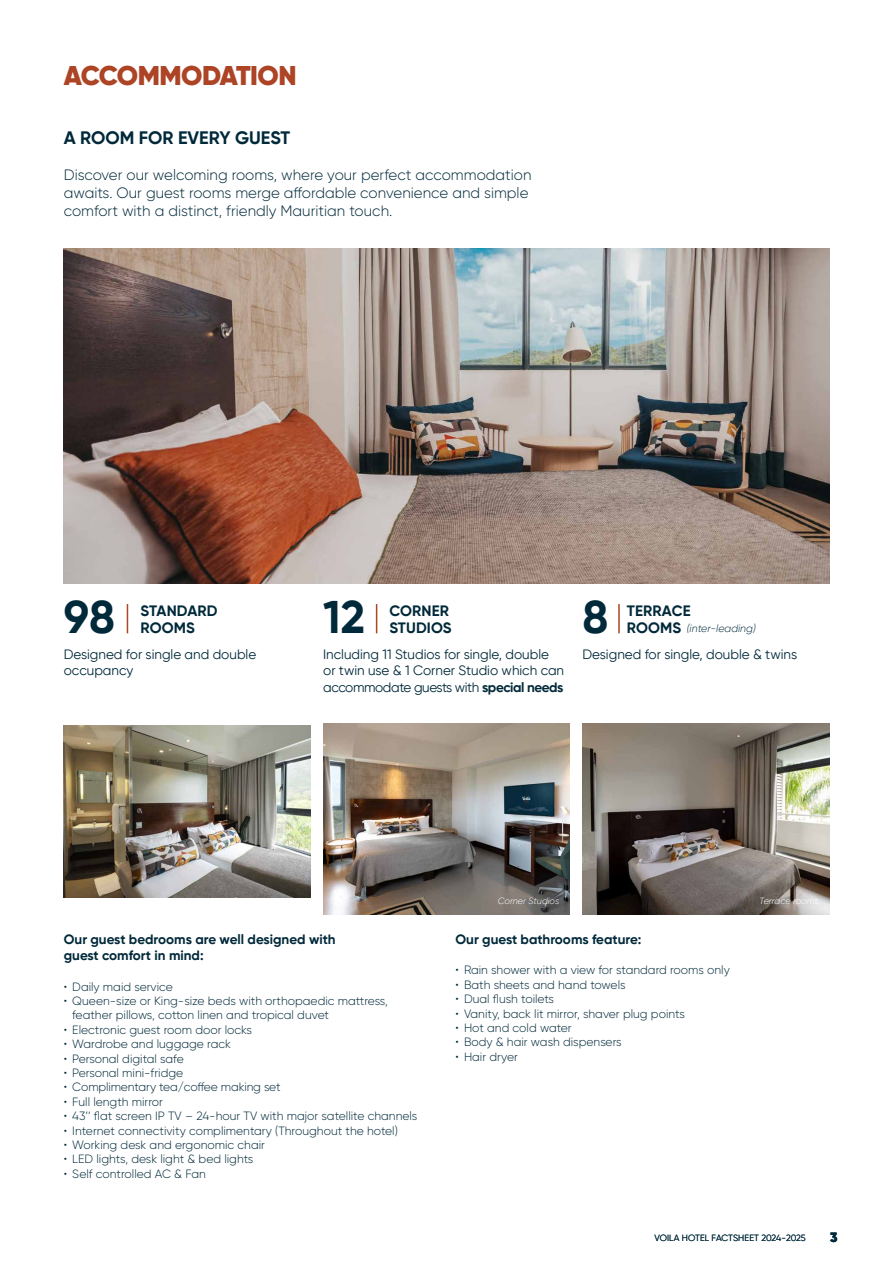
<style>
.page{position:relative;width:893px;height:1263px;background:#fff}
.page>*{position:absolute;margin:0;border:0;box-sizing:border-box;transform-origin:0 0}
.t1{font:700 45.6px "Gilroy";color:#00293a}
.t2{font:900 27px "Gilroy";letter-spacing:-.02em;color:#ac4425}
.t3{font:700 18px "Gilroy";color:#00293a}
.t4{font:300 15px/18px "Gilroy";color:#00293a}
.t5{font:700 15px/17.7px "Gilroy";letter-spacing:.01em;color:#00293a}
.t6{font:13.5px/16.5px "Gilroy";color:#00293a}
.t7{font:700 13.5px/16.2px "Gilroy";color:#00293a}
.t8{font:900 13.5px "Gilroy";color:#00293a}
.t9{font:300 12px/14.4px "Gilroy";color:#00293a}
.t10{font:italic 300 10.5px "Gilroy";color:#00293a}
.t11{font:9px "Gilroy";color:#00293a}
.t12{font:italic 300 9px "Gilroy";color:#fff}
.s1{font-weight:700}
</style>
<div class="page">
<img style="left:64px;top:249px;width:765px;height:334px">
<img style="left:64px;top:725px;width:246px;height:173px">
<img style="left:323px;top:724px;width:247px;height:190px">
<img style="left:583px;top:724px;width:246px;height:190px">
<svg style="left:127px;top:604px;width:1px;height:29px"></svg>
<svg style="left:376px;top:604px;width:1px;height:29px"></svg>
<hr style="left:618px;top:604px;width:2px;height:29px;background:#ac4425">
<h2 class="t2" style="left:64px;top:58px;width:234px">ACCOMMODATION</h2>
<h3 class="t3" style="left:64px;top:126px;width:228px">A ROOM FOR EVERY GUEST</h3>
<p class="t4" style="left:64px;top:165px;width:469px">Discover our welcoming rooms, where your perfect accommodation awaits. Our guest rooms merge affordable convenience and simple comfort with a distinct, friendly Mauritian touch.</p>
<h1 class="t1" style="left:64px;top:589px;width:53px">98</h1>
<h1 class="t1" style="left:323px;top:589px;width:43px">12</h1>
<h1 class="t1" style="left:583px;top:589px;width:27px">8</h1>
<p class="t5" style="left:141px;top:601px;width:79px">STANDARD<br>ROOMS</p>
<p class="t5" style="left:389px;top:601px;width:64px">CORNER<br>STUDIOS</p>
<p class="t5" style="left:627px;top:601px;width:65px">TERRACE<br>ROOMS</p>
<p class="t6" style="left:64px;top:646px;width:194px">Designed for single and double occupancy</p>
<p class="t6" style="left:323px;top:646px;width:242px">Including 11 Studios for single, double or twin use &amp; 1 Corner Studio which can accommodate guests with <span class="s1">special needs</span></p>
<p class="t6" style="left:583px;top:646px;width:216px">Designed for single, double &amp; twins</p>
<p class="t10" style="left:687px;top:622px;width:70px">(inter-leading)</p>
<p class="t7" style="left:64px;top:931px;width:273px">Our guest bedrooms are well designed with guest comfort in mind:</p>
<p class="t9" style="left:64px;top:979px;width:111px">• Daily maid service</p>
<p class="t9" style="left:72px;top:993px;width:317px;text-indent:-9px">• Queen-size or King-size beds with orthopaedic mattress, feather pillows, cotton linen and tropical duvet</p>
<p class="t9" style="left:64px;top:1022px;width:190px">• Electronic guest room door locks</p>
<p class="t9" style="left:64px;top:1037px;width:169px">• Wardrobe and luggage rack</p>
<p class="t9" style="left:64px;top:1051px;width:121px">• Personal digital safe</p>
<p class="t9" style="left:64px;top:1065px;width:121px">• Personal mini-fridge</p>
<p class="t9" style="left:64px;top:1080px;width:218px">• Complimentary tea/coffee making set</p>
<p class="t9" style="left:64px;top:1094px;width:101px">• Full length mirror</p>
<p class="t9" style="left:64px;top:1109px;width:355px">• 43’’ flat screen IP TV – 24-hour TV with major satellite channels</p>
<p class="t9" style="left:64px;top:1123px;width:336px">• Internet connectivity complimentary (Throughout the hotel)</p>
<p class="t9" style="left:64px;top:1137px;width:203px">• Working desk and ergonomic chair</p>
<p class="t9" style="left:64px;top:1152px;width:191px">• LED lights, desk light &amp; bed lights</p>
<p class="t9" style="left:64px;top:1166px;width:144px">• Self controlled AC &amp; Fan</p>
<p class="t12" style="left:498px;top:895px;width:63px">Corner Studios</p>
<p class="t12" style="left:760px;top:895px;width:61px">Terrace rooms</p>
<p class="t7" style="left:455px;top:931px;width:188px">Our guest bathrooms feature:</p>
<p class="t9" style="left:455px;top:963px;width:276px">• Rain shower with a view for standard rooms only</p>
<p class="t9" style="left:455px;top:977px;width:172px">• Bath sheets and hand towels</p>
<p class="t9" style="left:455px;top:992px;width:100px">• Dual flush toilets</p>
<p class="t9" style="left:455px;top:1006px;width:231px">• Vanity, back lit mirror, shaver plug points</p>
<p class="t9" style="left:455px;top:1020px;width:118px">• Hot and cold water</p>
<p class="t9" style="left:455px;top:1035px;width:168px">• Body &amp; hair wash dispensers</p>
<p class="t9" style="left:455px;top:1049px;width:64px">• Hair dryer</p>
<p class="t11" style="left:654px;top:1232px;width:153px">VOILA HOTEL FACTSHEET 2024-2025</p>
<p class="t8" style="left:830px;top:1229px;width:9px">3</p>
</div>
